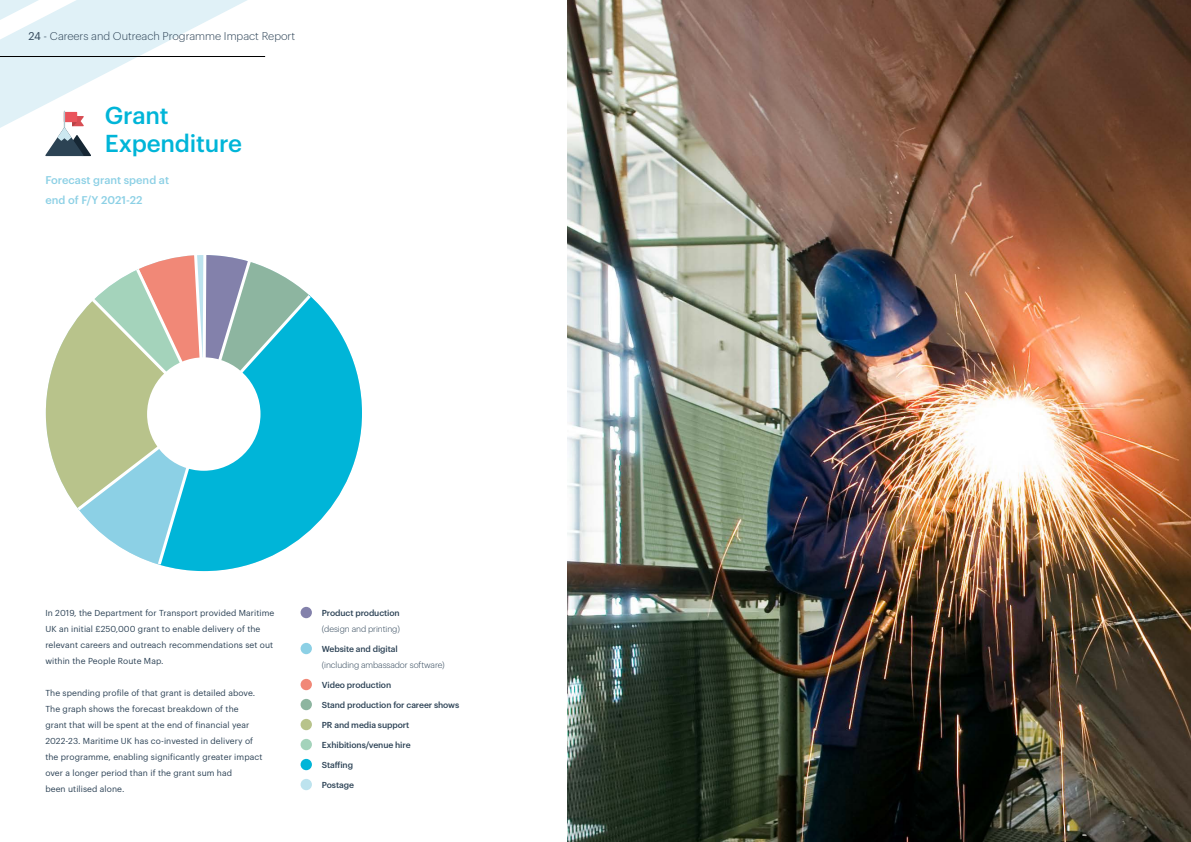
<style>
.page{position:relative;width:1191px;height:842px;background:#fff}
.page>*{position:absolute;margin:0;border:0;box-sizing:border-box;transform-origin:0 0}
.t1{font:500 24px/28px "Graphik";letter-spacing:-.01em;color:#00b5d8}
.t2{font:300 11px "Graphik";color:#2c4255}
.t3{font:500 11px/20px "Graphik";color:#8cd0e5}
.t4{font:8.5px/16px "Graphik";letter-spacing:.01em;color:#2c4255}
.t5{font:500 8.5px "Graphik";letter-spacing:-.01em;color:#2c4255}
.t6{font:300 8.5px "Graphik";letter-spacing:-.01em;color:#2c4255}
.s1{font-weight:400}
</style>
<div class="page">
<img style="left:567px;top:0;width:624px;height:842px">
<hr style="left:0;top:56px;width:265px;height:1px;background:#000">
<svg style="left:173px;top:299px;width:189px;height:272px;fill:#00b5d8"></svg>
<div style="left:300px;top:607px;width:12px;height:11px;background:#8381ab;border-radius:50%"></div>
<div style="left:300px;top:643px;width:12px;height:11px;background:#8cd0e5;border-radius:50%"></div>
<div style="left:300px;top:679px;width:12px;height:11px;background:#f18877;border-radius:50%"></div>
<div style="left:300px;top:699px;width:12px;height:11px;background:#8db5a0;border-radius:50%"></div>
<div style="left:300px;top:719px;width:12px;height:11px;background:#b8c38b;border-radius:50%"></div>
<div style="left:300px;top:739px;width:12px;height:11px;background:#a4d3bb;border-radius:50%"></div>
<div style="left:300px;top:759px;width:12px;height:11px;background:#00b5d8;border-radius:50%"></div>
<div style="left:300px;top:779px;width:12px;height:11px;background:#bde3ee;border-radius:50%"></div>
<svg style="left:46px;top:255px;width:268px;height:313px"></svg>
<div style="left:147px;top:357px;width:113px;height:114px;background:#fff;border-radius:50%"></div>
<svg style="left:0;top:0;width:247px;height:156px"></svg>
<p class="t2" style="left:28px;top:28px;width:268px"><span class="s1">24</span> - Careers and Outreach Programme Impact Report</p>
<h1 class="t1" style="left:105px;top:99px;width:139px">Grant<br>Expenditure</h1>
<p class="t3" style="left:45px;top:169px;width:125px">Forecast grant spend at end of F/Y 2021-22</p>
<p class="t4" style="left:45px;top:604px;width:230px">In 2019, the Department for Transport provided Maritime UK an initial £250,000 grant to enable delivery of the relevant careers and outreach recommendations set out within the People Route Map.</p>
<p class="t4" style="left:45px;top:684px;width:218px">The spending profile of that grant is detailed above.<br>The graph shows the forecast breakdown of the<br>grant that will be spent at the end of financial year 2022-23. Maritime UK has co-invested in delivery of the programme, enabling significantly greater impact over a longer period than if the grant sum had<br>been utilised alone.</p>
<p class="t5" style="left:322px;top:606px;width:79px">Product production</p>
<p class="t6" style="left:322px;top:623px;width:80px">(design and printing)</p>
<p class="t5" style="left:322px;top:642px;width:77px">Website and digital</p>
<p class="t6" style="left:322px;top:659px;width:124px">(including ambassador software)</p>
<p class="t5" style="left:322px;top:678px;width:71px">Video production</p>
<p class="t5" style="left:322px;top:698px;width:139px">Stand production for career shows</p>
<p class="t5" style="left:322px;top:718px;width:89px">PR and media support</p>
<p class="t5" style="left:322px;top:738px;width:90px">Exhibitions/venue hire</p>
<p class="t5" style="left:322px;top:758px;width:33px">Staffing</p>
<p class="t5" style="left:322px;top:778px;width:34px">Postage</p>
</div>
